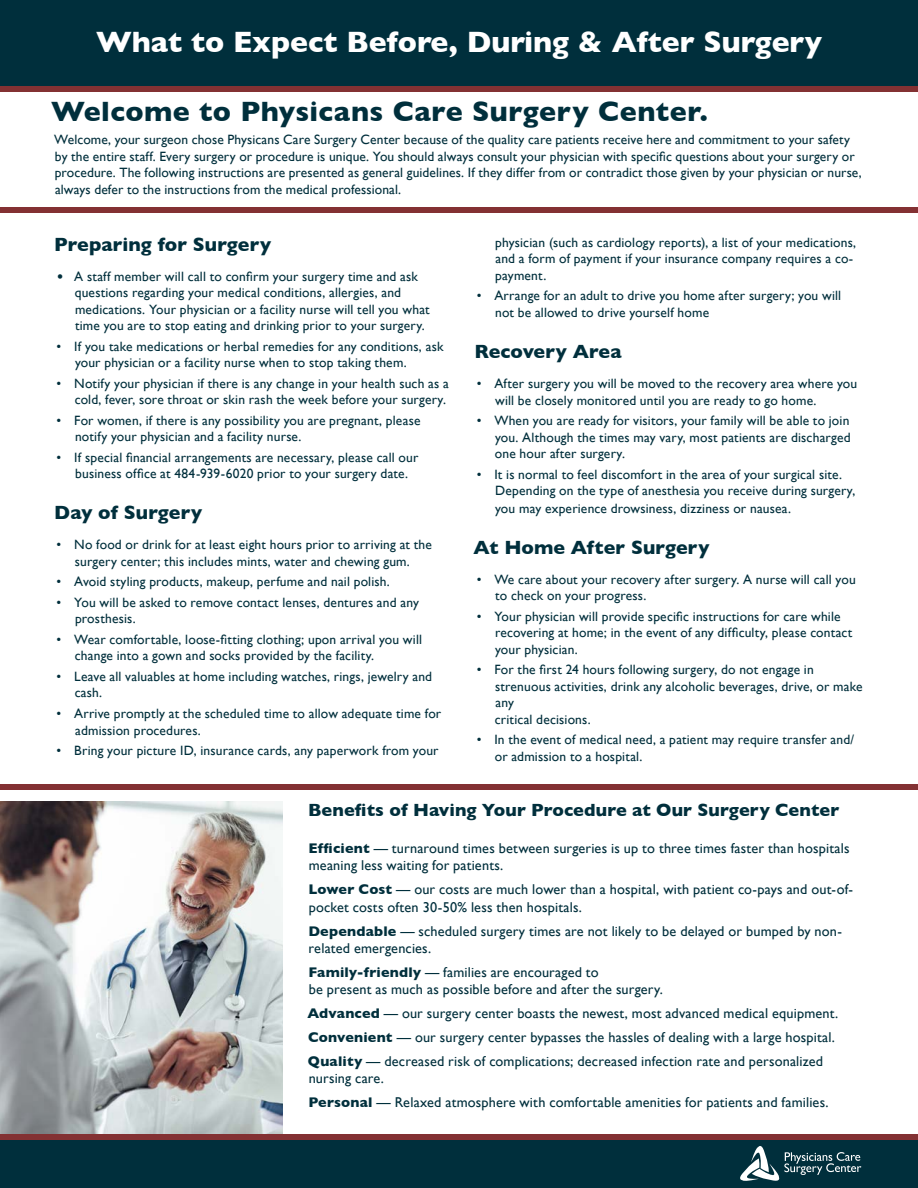
<style>
.page{position:relative;width:918px;height:1188px;background:#fff}
.page>*{position:absolute;margin:0;border:0;box-sizing:border-box;transform-origin:0 0}
.t1{font:700 30px "Gill Sans";color:#fff}
.t2{font:700 28.5px "Gill Sans";letter-spacing:.015em;color:#002f3c}
.subhead{font:700 19.5px "Gill Sans";letter-spacing:.005em;color:#002f3c}
.subhead-2{font:700 18px "Gill Sans";letter-spacing:.005em;color:#002f3c}
.body{font:14.25px/17.2px "Gill Sans";letter-spacing:.01em;color:#002f3c}
.bullets{font:13.5px/16.5px "Gill Sans";letter-spacing:.01em;color:#002f3c}
.body-2{font:13.5px/16.5px "Gill Sans";letter-spacing:.005em;color:#002f3c}
.s1{font-weight:700}
</style>
<div class="page">
<div style="left:0;top:0;width:918px;height:86px;background:#002f3c"></div>
<div style="left:0;top:86px;width:918px;height:6px;background:#833133"></div>
<div style="left:0;top:207px;width:918px;height:6px;background:#833133"></div>
<img style="left:0;top:801px;width:283px;height:333px">
<div style="left:0;top:784px;width:918px;height:5px;background:#833133"></div>
<div style="left:0;top:1139px;width:918px;height:49px;background:#002f3c"></div>
<div style="left:0;top:1134px;width:918px;height:5px;background:#833133"></div>
<svg style="left:740px;top:1146px;width:121px;height:35px"></svg>
<p class="t1" style="left:96px;top:18px;width:727px">What to Expect Before, During &amp; After Surgery</p>
<p class="t2" style="left:51px;top:89px;width:658px">Welcome to Physicans Care Surgery Center.</p>
<p class="body-2" style="left:54px;top:131px;width:809px">Welcome, your surgeon chose Physicans Care Surgery Center because of the quality care patients receive here and commitment to your safety by the entire staff. Every surgery or procedure is unique. You should always consult your physician with specific questions about your surgery or procedure. The following instructions are presented as general guidelines. If they differ from or contradict those given by your physician or nurse, always defer to the instructions from the medical professional.</p>
<p class="subhead" style="left:54px;top:229px;width:218px">Preparing for Surgery</p>
<p class="bullets" style="left:75px;top:268px;width:357px;text-indent:-18px"><span class="s1">•</span> A staff member will call to confirm your surgery time and ask questions regarding your medical conditions, allergies, and medications. Your physician or a facility nurse will tell you what time you are to stop eating and drinking prior to your surgery.</p>
<p class="bullets" style="left:75px;top:338px;width:370px;text-indent:-18px">• If you take medications or herbal remedies for any conditions, ask your physician or a facility nurse when to stop taking them.</p>
<p class="bullets" style="left:57px;top:375px;width:394px;text-align:right">• Notify your physician if there is any change in your health such as a cold, fever, sore throat or skin rash the week before your surgery.</p>
<p class="bullets" style="left:75px;top:412px;width:347px;text-indent:-18px">• For women, if there is any possibility you are pregnant, please notify your physician and a facility nurse.</p>
<p class="bullets" style="left:75px;top:449px;width:345px;text-indent:-19px">• If special financial arrangements are necessary, please call our business office at 484-939-6020 prior to your surgery date.</p>
<p class="subhead" style="left:54px;top:497px;width:149px">Day of Surgery</p>
<p class="bullets" style="left:57px;top:536px;width:377px;text-align:center">• No food or drink for at least eight hours prior to arriving at the surgery center; this includes mints, water and chewing gum.</p>
<p class="bullets" style="left:57px;top:573px;width:335px">• Avoid styling products, makeup, perfume and nail polish.</p>
<p class="bullets" style="left:75px;top:594px;width:345px;text-indent:-18px">• You will be asked to remove contact lenses, dentures and any prosthesis.</p>
<p class="bullets" style="left:75px;top:631px;width:349px;text-indent:-18px">• Wear comfortable, loose-fitting clothing; upon arrival you will change into a gown and socks provided by the facility.</p>
<p class="bullets" style="left:75px;top:668px;width:359px;text-indent:-18px">• Leave all valuables at home including watches, rings, jewelry and cash.</p>
<p class="bullets" style="left:75px;top:705px;width:367px;text-indent:-19px">• Arrive promptly at the scheduled time to allow adequate time for admission procedures.</p>
<p class="bullets" style="left:57px;top:742px;width:384px">• Bring your picture ID, insurance cards, any paperwork from your</p>
<p class="bullets" style="left:495px;top:234px;width:362px">physician (such as cardiology reports), a list of your medications, and a form of payment if your insurance company requires a co&shy;payment.</p>
<p class="bullets" style="left:495px;top:287px;width:348px;line-height:17.2px;text-indent:-18px">• Arrange for an adult to drive you home after surgery; you will not be allowed to drive yourself home</p>
<p class="subhead" style="left:474px;top:336px;width:149px">Recovery Area</p>
<p class="bullets" style="left:495px;top:375px;width:364px;text-indent:-18px">• After surgery you will be moved to the recovery area where you will be closely monitored until you are ready to go home.</p>
<p class="bullets" style="left:495px;top:412px;width:357px;text-align:justify;text-indent:-18px">• When you are ready for visitors, your family will be able to join you. Although the times may vary, most patients are discharged one hour after surgery.</p>
<p class="bullets" style="left:495px;top:466px;width:362px;line-height:17px;text-indent:-18px">• It is normal to feel discomfort in the area of your surgical site.<br>Depending on the type of anesthesia you receive during surgery, you may experience drowsiness, dizziness or nausea.</p>
<p class="subhead" style="left:474px;top:532px;width:237px">At Home After Surgery</p>
<p class="bullets" style="left:495px;top:571px;width:362px;text-indent:-18px">• We care about your recovery after surgery. A nurse will call you to check on your progress.</p>
<p class="bullets" style="left:495px;top:608px;width:359px;text-indent:-18px">• Your physician will provide specific instructions for care while recovering at home; in the event of any difficulty, please contact your physician.</p>
<p class="bullets" style="left:495px;top:661px;width:369px;text-indent:-18px">• For the first 24 hours following surgery, do not engage in strenuous activities, drink any alcoholic beverages, drive, or make any<br>critical decisions.</p>
<p class="bullets" style="left:495px;top:731px;width:361px;text-indent:-18px">• In the event of medical need, a patient may require transfer and/ or admission to a hospital.</p>
<p class="subhead-2" style="left:308px;top:795px;width:533px">Benefits of Having Your Procedure at Our Surgery Center</p>
<p class="body" style="left:308px;top:839px;width:543px"><span class="s1">Efficient</span> — turnaround times between surgeries is up to three times faster than hospitals meaning less waiting for patients.</p>
<p class="body" style="left:308px;top:881px;width:546px"><span class="s1">Lower Cost</span> — our costs are much lower than a hospital, with patient co-pays and out-of&shy;pocket costs often 30-50% less then hospitals.</p>
<p class="body" style="left:308px;top:922px;width:535px"><span class="s1">Dependable</span> — scheduled surgery times are not likely to be delayed or bumped by non&shy;related emergencies.</p>
<p class="body" style="left:308px;top:963px;width:356px"><span class="s1">Family-friendly</span> — families are encouraged to<br>be present as much as possible before and after the surgery.</p>
<p class="body" style="left:307px;top:1004px;width:533px"><span class="s1">Advanced</span> — our surgery center boasts the newest, most advanced medical equipment.</p>
<p class="body" style="left:308px;top:1028px;width:528px"><span class="s1">Convenient</span> — our surgery center bypasses the hassles of dealing with a large hospital.</p>
<p class="body" style="left:308px;top:1052px;width:517px"><span class="s1">Quality</span> — decreased risk of complications; decreased infection rate and personalized nursing care.</p>
<p class="body" style="left:308px;top:1094px;width:522px"><span class="s1">Personal</span> — Relaxed atmosphere with comfortable amenities for patients and families.</p>
</div>
